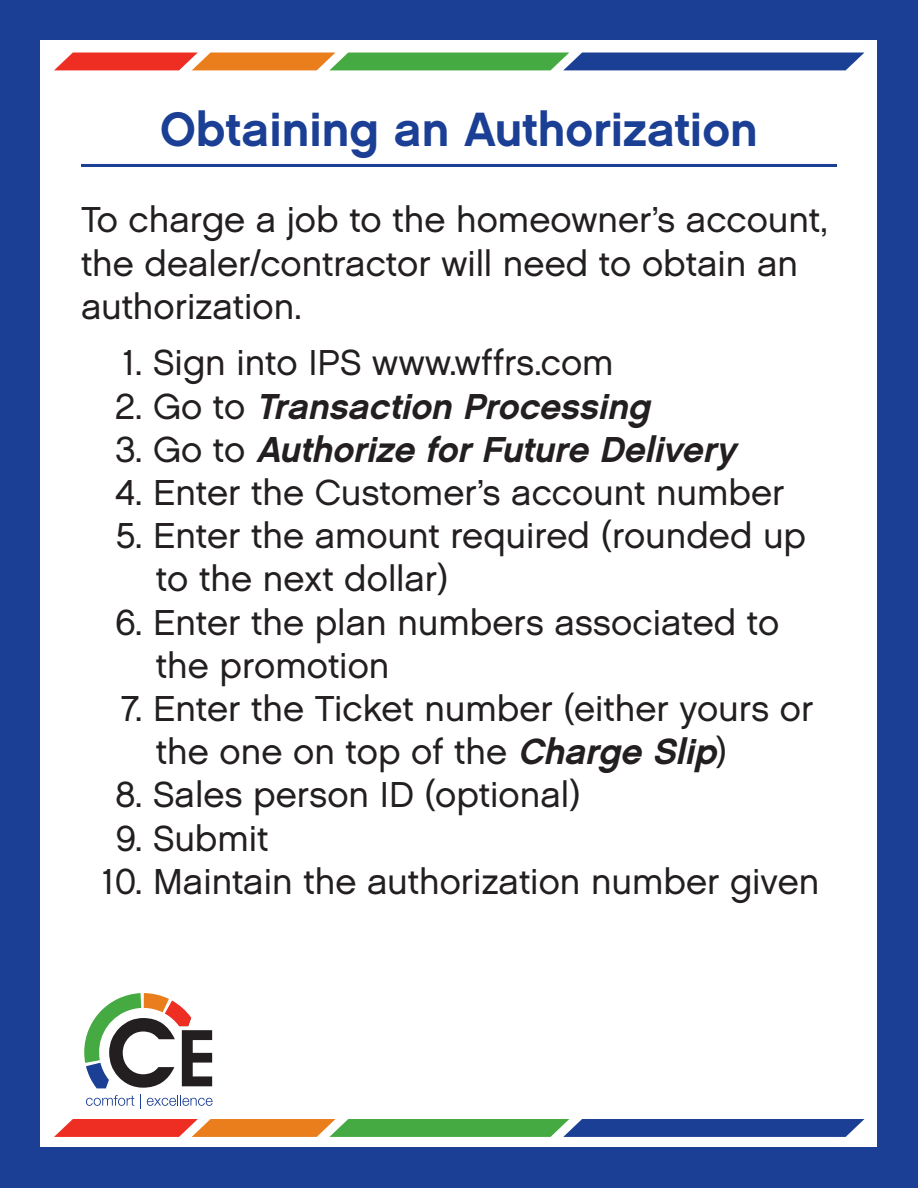
<style>
.page{position:relative;width:918px;height:1188px;background:#1b3f94}
.page>*{position:absolute;margin:0;border:0;box-sizing:border-box;transform-origin:0 0}
.heading{font:48px "Chalet New York Nineteen Sixty";color:#1b3f94}
.body{font:36px/43.2px "Chalet London Nineteen Sixty";color:#231f20}
.body-2{font:italic 36px "Chalet New York Nineteen Sixty";color:#231f20}
.s1{font-family:"Chalet London Nineteen Sixty";font-style:normal}
.s2{font-family:"Chalet New York Nineteen Sixty";font-style:italic}
</style>
<div class="page">
<div style="left:40px;top:40px;width:838px;height:1108px;background:#fff"></div>
<svg style="left:84px;top:993px;width:128px;height:95px"></svg>
<svg style="left:86px;top:1095px;width:48px;height:11px"></svg>
<svg style="left:140px;top:1094px;width:1px;height:15px"></svg>
<svg style="left:147px;top:1095px;width:66px;height:11px"></svg>
<svg style="left:54px;top:53px;width:810px;height:17px;background:#777061"></svg>
<svg style="left:54px;top:1119px;width:810px;height:18px;background:#777161"></svg>
<hr style="left:81px;top:164px;width:756px;height:3px;background:#1b3f94">
<p class="heading" style="left:160px;top:100px;width:599px">Obtaining an Authorization</p>
<p class="body" style="left:81px;top:198px;width:748px">To charge a job to the homeowner’s account, the dealer/contractor will need to obtain an authorization.</p>
<p class="body" style="left:123px;top:341px;width:492px">1. Sign into IPS www.wffrs.com</p>
<p class="body-2" style="left:115px;top:384px;width:545px"><span class="s1">2 . G o t o</span> Transaction Processing</p>
<p class="body-2" style="left:115px;top:427px;width:622px"><span class="s1">3 . G o t o</span> Authorize forFuture Delivery</p>
<p class="body" style="left:115px;top:471px;width:671px">4. Enter the Customer’s account number</p>
<p class="body" style="left:156px;top:514px;width:652px;text-indent:-40px">5. Enter the amount required (rounded up to the next dollar)</p>
<p class="body" style="left:156px;top:600px;width:625px;text-indent:-41px">6. Enter the plan numbers associated to the promotion</p>
<p class="body" style="left:156px;top:687px;width:659px;text-indent:-35px">7. Enter the Ticket number (either yours or the one on top of the <span class="s2">Charge Slip</span>)</p>
<p class="body" style="left:115px;top:773px;width:467px">8. Sales person ID (optional)</p>
<p class="body" style="left:116px;top:816px;width:154px">9. Submit</p>
<p class="body" style="left:103px;top:860px;width:718px">10. Maintain the authorization number given</p>
</div>
